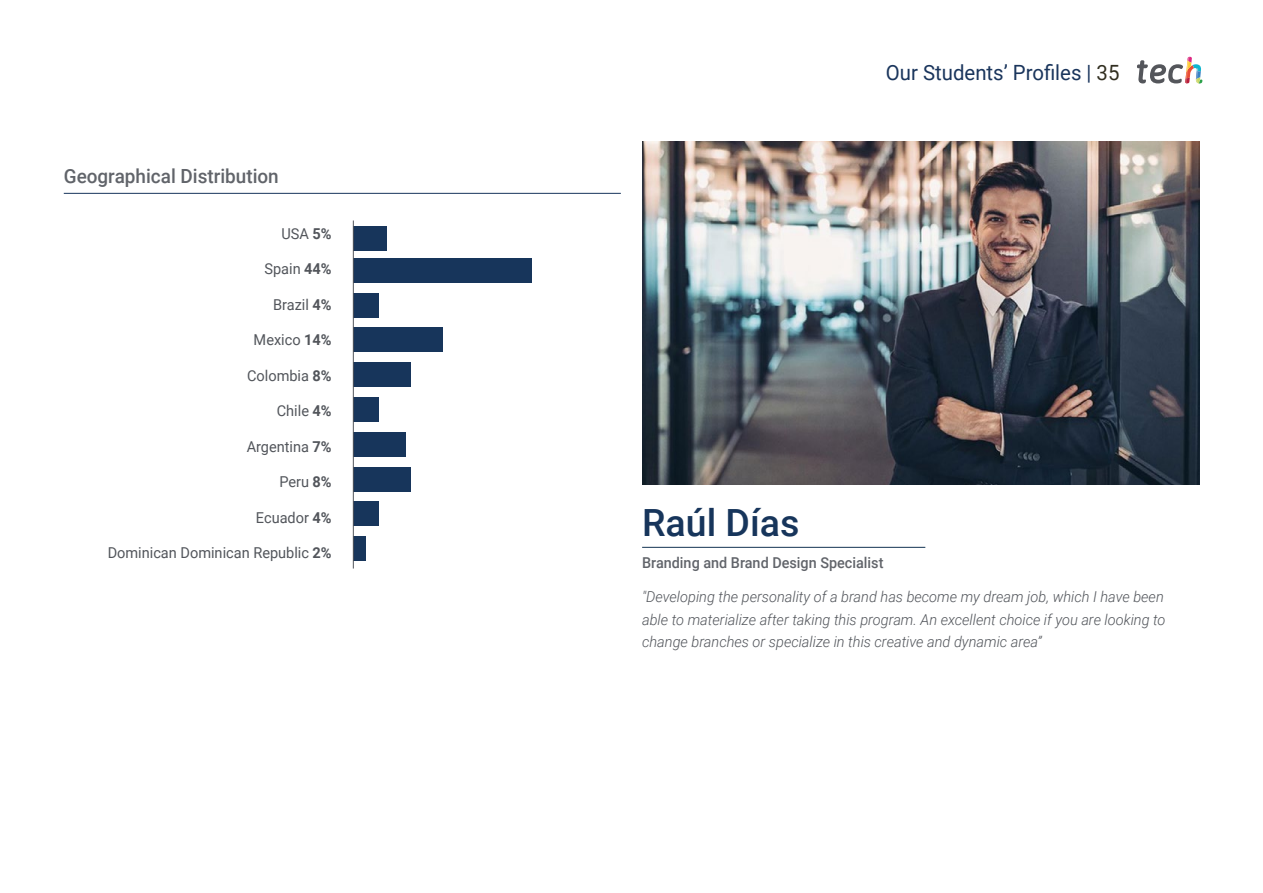
<style>
.page{position:relative;width:1263px;height:893px;background:#fff}
.page>*{position:absolute;margin:0;border:0;box-sizing:border-box;transform-origin:0 0}
.t1{font:500 37.5px "Roboto";color:#17355b}
.t2{font:21px "Roboto";color:#1a355c}
.t3{font:500 19.5px "Roboto";color:#61646a}
.t4{font:italic 300 15px/22.5px "Roboto";color:#52555b;text-align:justify}
.t5{font:15px "Roboto";color:#52555b}
.t6{font:500 15px "Roboto";color:#61646a;scale:.96 1}
.s1{font-weight:700}
.s2{color:#312e20}
</style>
<div class="page">
<hr style="left:642px;top:547px;width:283px;height:1px;background:#123352">
<img style="left:642px;top:141px;width:557px;height:343px">
<hr style="left:64px;top:193px;width:557px;height:1px;background:#17355b">
<div style="left:353px;top:226px;width:33px;height:25px;background:#17355b"></div>
<div style="left:353px;top:397px;width:26px;height:25px;background:#17355b"></div>
<div style="left:353px;top:502px;width:26px;height:24px;background:#17355b"></div>
<div style="left:353px;top:536px;width:13px;height:25px;background:#17355b"></div>
<div style="left:353px;top:258px;width:179px;height:25px;background:#17355b"></div>
<div style="left:353px;top:432px;width:53px;height:25px;background:#17355b"></div>
<div style="left:353px;top:293px;width:26px;height:24px;background:#17355b"></div>
<div style="left:353px;top:467px;width:58px;height:24px;background:#17355b"></div>
<div style="left:353px;top:327px;width:90px;height:25px;background:#17355b"></div>
<div style="left:354px;top:362px;width:57px;height:25px;background:#17355b"></div>
<hr style="left:353px;top:220px;width:1px;height:348px;background:#52555b">
<svg style="left:1137px;top:57px;width:65px;height:27px"></svg>
<h3 class="t3" style="left:64px;top:162px;width:217px">Geographical Distribution</h3>
<p class="t5" style="left:281px;top:223px;width:52px">USA <span class="s1">5%</span></p>
<p class="t5" style="left:264px;top:258px;width:69px">Spain <span class="s1">44%</span></p>
<p class="t5" style="left:273px;top:294px;width:60px">Brazil <span class="s1">4%</span></p>
<p class="t5" style="left:254px;top:329px;width:80px">Mexico <span class="s1">14%</span></p>
<p class="t5" style="left:247px;top:365px;width:86px">Colombia <span class="s1">8%</span></p>
<p class="t5" style="left:277px;top:400px;width:56px">Chile <span class="s1">4%</span></p>
<p class="t5" style="left:247px;top:436px;width:87px">Argentina <span class="s1">7%</span></p>
<p class="t5" style="left:279px;top:471px;width:54px">Peru <span class="s1">8%</span></p>
<p class="t5" style="left:256px;top:507px;width:77px">Ecuador <span class="s1">4%</span></p>
<p class="t5" style="left:108px;top:542px;width:226px">Dominican Dominican Republic <span class="s1">2%</span></p>
<h2 class="t2" style="left:886px;top:57px;width:235px">Our Students’ Profiles | <span class="s2">35</span></h2>
<h1 class="t1" style="left:642px;top:496px;width:159px">Raúl Días</h1>
<p class="t6" style="left:642px;top:552px;width:253px">Branding and Brand Design Specialist</p>
<p class="t4" style="left:642px;top:585px;width:525px">"Developing the personality of a brand has become my dream job, which I have been able to materialize after taking this program. An excellent choice if you are looking to change branches or specialize in this creative and dynamic area”</p>
</div>
